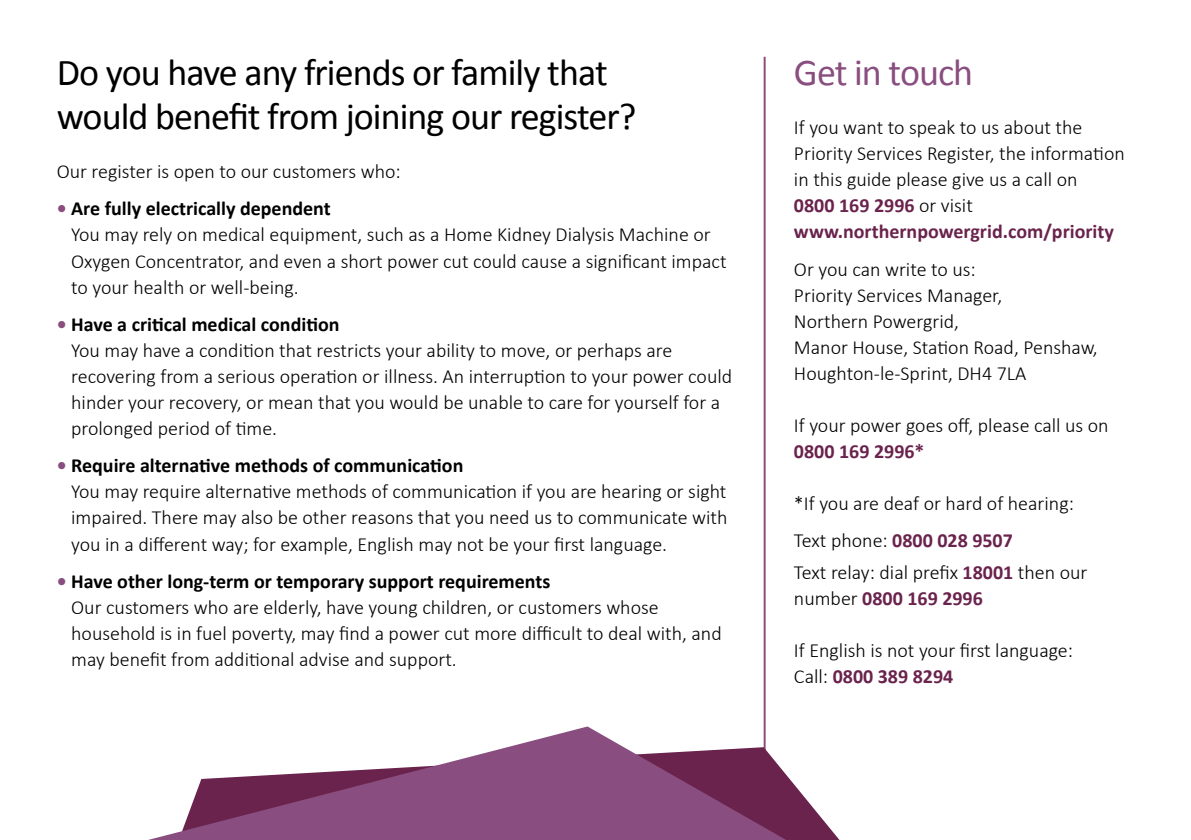
<style>
.page{position:relative;width:1191px;height:840px;background:#fff}
.page>*{position:absolute;margin:0;border:0;box-sizing:border-box;transform-origin:0 0}
.t1{font:38px/44px "Calibri";letter-spacing:-.025em;color:#000}
.t2{font:38px "Calibri";letter-spacing:-.025em;color:#894e7f}
.t3{font:300 20px/26px "Calibri";color:#000}
.t4{font:700 20px "Calibri";color:#6a234d}
.s1{font-weight:700;color:#894e7f}
.s2{font-weight:700}
.s3{font-weight:700;color:#6a234d}
</style>
<div class="page">
<hr style="left:763px;top:57px;width:2px;height:731px;background:#894e7f">
<svg style="left:786px;top:774px;width:53px;height:65px"></svg>
<svg style="left:152px;top:726px;width:634px;height:113px;fill:#894e7f"></svg>
<h1 class="t1" style="left:57px;top:51px;width:581px">Do you have any friends or family that would benefit from joining our register?</h1>
<p class="t3" style="left:57px;top:157px;width:345px">Our register is open to our customers who:</p>
<p class="t3" style="left:71px;top:195px;width:657px;text-indent:-14px"><span class="s1">•</span> <span class="s2">Are fully electrically dependent<br></span>You may rely on medical equipment, such as a Home Kidney Dialysis Machine or Oxygen Concentrator, and even a short power cut could cause a significant impact to your health or well-being.</p>
<p class="t3" style="left:71px;top:310px;width:662px;text-indent:-14px"><span class="s1">•</span> <span class="s2">Have a critical medical condition<br></span>You may have a condition that restricts your ability to move, or perhaps are recovering from a serious operation or illness. An interruption to your power could hinder your recovery, or mean that you would be unable to care for yourself for a prolonged period of time.</p>
<p class="t3" style="left:71px;top:451px;width:658px;text-indent:-14px"><span class="s1">•</span> <span class="s2">Require alternative methods of communication<br></span>You may require alternative methods of communication if you are hearing or sight impaired. There may also be other reasons that you need us to communicate with you in a different way; for example, English may not be your first language.</p>
<p class="t3" style="left:71px;top:567px;width:652px;text-indent:-14px"><span class="s1">•</span> <span class="s2">Have other long-term or temporary support requirements<br></span>Our customers who are elderly, have young children, or customers whose household is in fuel poverty, may find a power cut more difficult to deal with, and may benefit from additional advise and support.</p>
<h1 class="t2" style="left:794px;top:49px;width:181px">Get in touch</h1>
<p class="t3" style="left:794px;top:113px;width:332px">If you want to speak to us about the Priority Services Register, the information in this guide please give us a call on<br><span class="s3">0800 169 2996</span> or visit <span class="s3">www.northernpowergrid.com/priority</span></p>
<p class="t3" style="left:794px;top:255px;width:305px">Or you can write to us:<br>Priority Services Manager,<br>Northern Powergrid,<br>Manor House, Station Road, Penshaw,<br>Houghton-le-Sprint, DH4 7LA</p>
<p class="t3" style="left:794px;top:411px;width:316px">If your power goes off, please call us on</p>
<p class="t4" style="left:794px;top:438px;width:132px">0800 169 2996*</p>
<p class="t3" style="left:794px;top:483px;width:281px;line-height:37.4px">*If you are deaf or hard of hearing:<br>Text phone: <span class="s3">0800 028 9507</span></p>
<p class="t3" style="left:794px;top:558px;width:295px">Text relay: dial prefix <span class="s3">18001</span> then our number <span class="s3">0800 169 2996</span></p>
<p class="t3" style="left:794px;top:636px;width:280px">If English is not your first language:<br>Call: <span class="s3">0800 389 8294</span></p>
</div>
